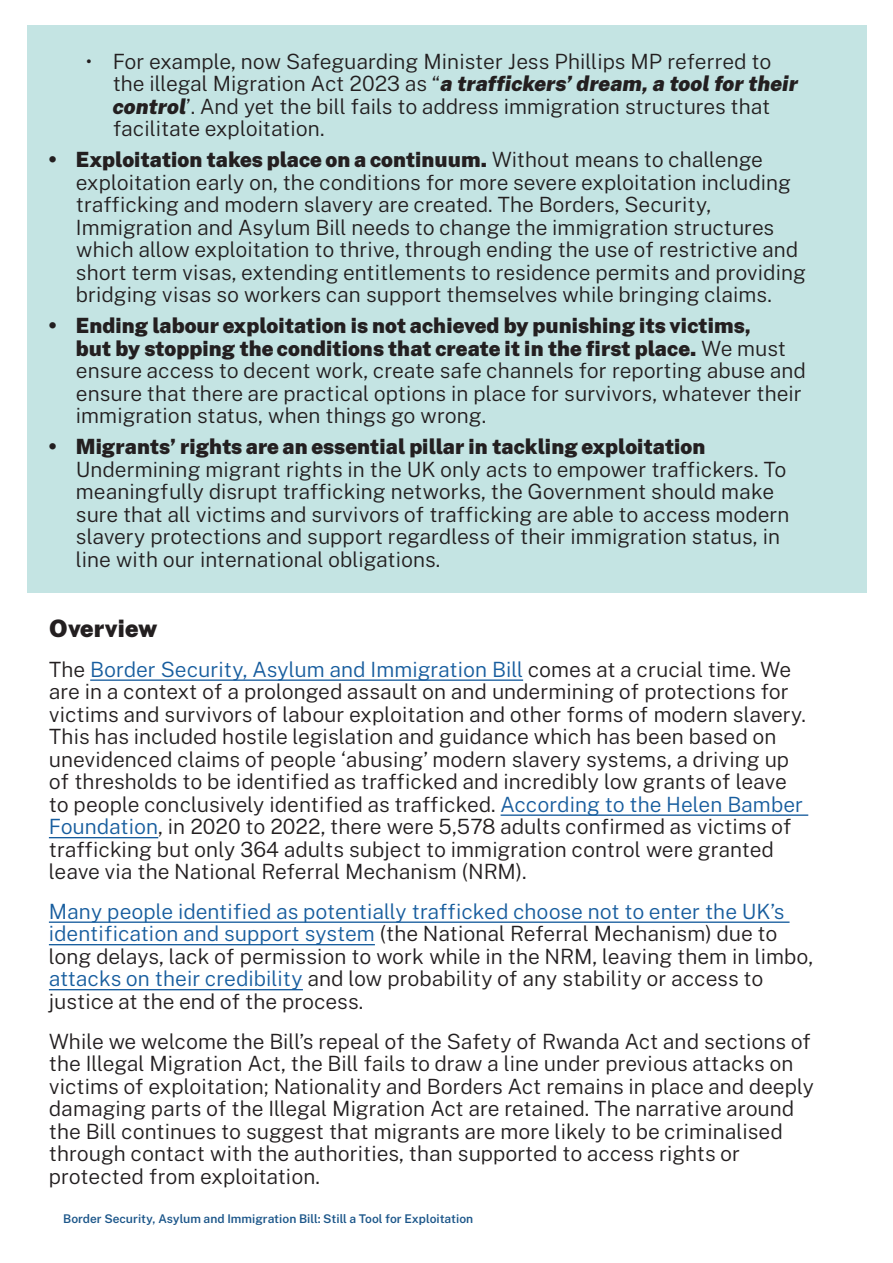
<style>
.page{position:relative;width:893px;height:1263px;background:#fff}
.page>*{position:absolute;margin:0;border:0;box-sizing:border-box;transform-origin:0 0}
.t1{font:900 24px "Public Sans";color:#231f20}
.t2{font:300 21px/22.5px "Public Sans";color:#231f20}
.t3{font:600 12px "Public Sans";color:#1d578a}
.s1{font-weight:900;font-style:italic}
.s2{font-weight:900}
.s3{color:#175d9e}
</style>
<div class="page">
<div style="left:27px;top:26px;width:839px;height:567px;background:#c4e4e3"></div>
<hr style="left:90px;top:679px;width:433px;height:2px;background:#175d9e">
<hr style="left:501px;top:814px;width:307px;height:2px;background:#175d9e">
<hr style="left:49px;top:837px;width:109px;height:1px;background:#175d9e">
<hr style="left:49px;top:921px;width:740px;height:2px;background:#175d9e">
<hr style="left:49px;top:944px;width:326px;height:1px;background:#175d9e">
<hr style="left:49px;top:989px;width:254px;height:1px;background:#175d9e">
<p class="t2" style="left:113px;top:49px;width:687px;text-indent:-27px">• For example, now Safeguarding Minister Jess Phillips MP referred to the illegal Migration Act 2023 as “<span class="s1">a traffickers’ dream, a tool for their control</span>’. And yet the bill fails to address immigration structures that facilitate exploitation.</p>
<p class="t2" style="left:76px;top:148px;width:732px;text-indent:-27px"><span class="s2">• Exploitation takes place on a continuum.</span> Without means to challenge exploitation early on, the conditions for more severe exploitation including trafficking and modern slavery are created. The Borders, Security, Immigration and Asylum Bill needs to change the immigration structures which allow exploitation to thrive, through ending the use of restrictive and short term visas, extending entitlements to residence permits and providing bridging visas so workers can support themselves while bringing claims.</p>
<p class="t2" style="left:76px;top:314px;width:731px;text-indent:-27px"><span class="s2">• Ending labour exploitation is not achieved by punishing its victims,<br>but by stopping the conditions that create it in the first place.</span> We must ensure access to decent work, create safe channels for reporting abuse and ensure that there are practical options in place for survivors, whatever their immigration status, when things go wrong.</p>
<p class="t2" style="left:76px;top:435px;width:715px;text-indent:-27px"><span class="s2">• Migrants’ rights are an essential pillar in tackling exploitation </span>Undermining migrant rights in the UK only acts to empower traffickers. To meaningfully disrupt trafficking networks, the Government should make sure that all victims and survivors of trafficking are able to access modern slavery protections and support regardless of their immigration status, in line with our international obligations.</p>
<p class="t1" style="left:49px;top:610px;width:110px">Overview</p>
<p class="t2" style="left:49px;top:657px;width:758px">The <span class="s3">Border Security, Asylum and Immigration Bill</span> comes at a crucial time. We are in a context of a prolonged assault on and undermining of protections for victims and survivors of labour exploitation and other forms of modern slavery.<br>This has included hostile legislation and guidance which has been based on unevidenced claims of people ‘abusing’ modern slavery systems, a driving up of thresholds to be identified as trafficked and incredibly low grants of leave to people conclusively identified as trafficked. <span class="s3">According to the Helen Bamber Foundation</span>, in 2020 to 2022, there were 5,578 adults confirmed as victims of trafficking but only 364 adults subject to immigration control were granted leave via the National Referral Mechanism (NRM).</p>
<p class="t2" style="left:49px;top:899px;width:766px"><span class="s3">Many people identified as potentially trafficked choose not to enter the UK’s identification and support system</span> (the National Referral Mechanism) due to long delays, lack of permission to work while in the NRM, leaving them in limbo, <span class="s3">attacks on their credibility</span> and low probability of any stability or access to justice at the end of the process.</p>
<p class="t2" style="left:49px;top:1029px;width:767px">While we welcome the Bill’s repeal of the Safety of Rwanda Act and sections of the Illegal Migration Act, the Bill fails to draw a line under previous attacks on victims of exploitation; Nationality and Borders Act remains in place and deeply damaging parts of the Illegal Migration Act are retained. The narrative around the Bill continues to suggest that migrants are more likely to be criminalised through contact with the authorities, than supported to access rights or protected from exploitation.</p>
<p class="t3" style="left:63px;top:1210px;width:412px">Border Security, Asylum and Immigration Bill: Still a Tool for Exploitation</p>
</div>
